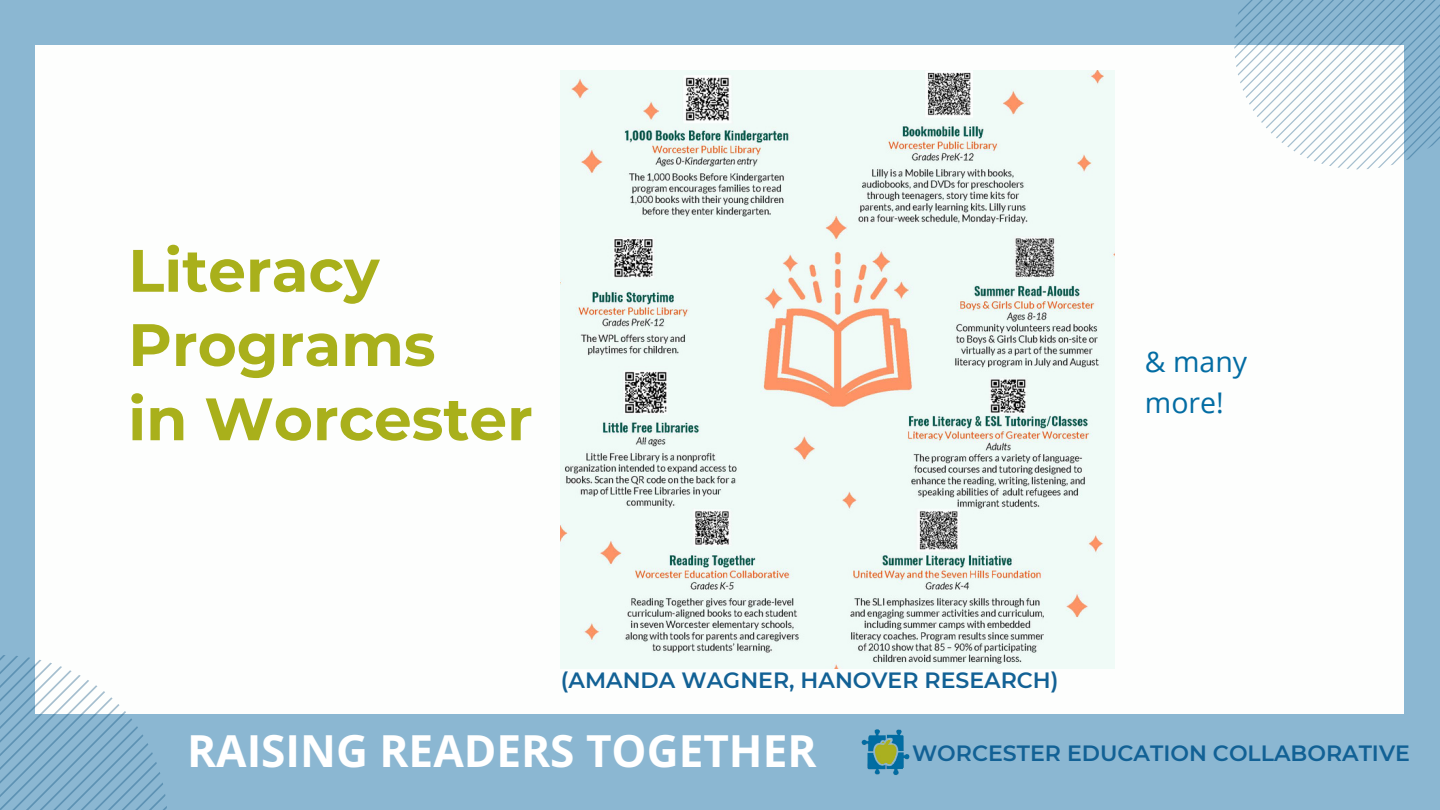
<style>
.page{position:relative;width:1440px;height:810px;background:#8bb7d2}
.page>*{position:absolute;margin:0;border:0;box-sizing:border-box;transform-origin:0 0}
.t1{font:700 59.7px/74.2px "Montserrat";color:#a9b01b}
.t2{font:700 44.1px "Open Sans";color:#fff}
.t3{font:28.5px/41.7px "Open Sans";color:#026ca3}
.t4{font:600 22.05px "Montserrat";color:#126195}
</style>
<div class="page">
<div style="left:36px;top:45px;width:1368px;height:668px;background:#fdfefd"></div>
<img style="left:861px;top:729px;width:49px;height:46px">
<svg style="left:0;top:655px;width:167px;height:155px"></svg>
<svg style="left:1234px;top:0;width:206px;height:169px"></svg>
<img style="left:561px;top:71px;width:553px;height:597px">
<h3 class="t1" style="left:128px;top:233px;width:309px">Literacy<br>Programs</h3>
<p class="t1" style="left:128px;top:382px;width:406px">in Worcester</p>
<p class="t3" style="left:1145px;top:340px;width:104px">&amp; many more!</p>
<p class="t4" style="left:561px;top:667px;width:499px">(AMANDA WAGNER, HANOVER RESEARCH)</p>
<p class="t2" style="left:187px;top:720px;width:631px">RAISING READERS TOGETHER</p>
<p class="t4" style="left:912px;top:740px;width:499px">WORCESTER EDUCATION COLLABORATIVE</p>
</div>
